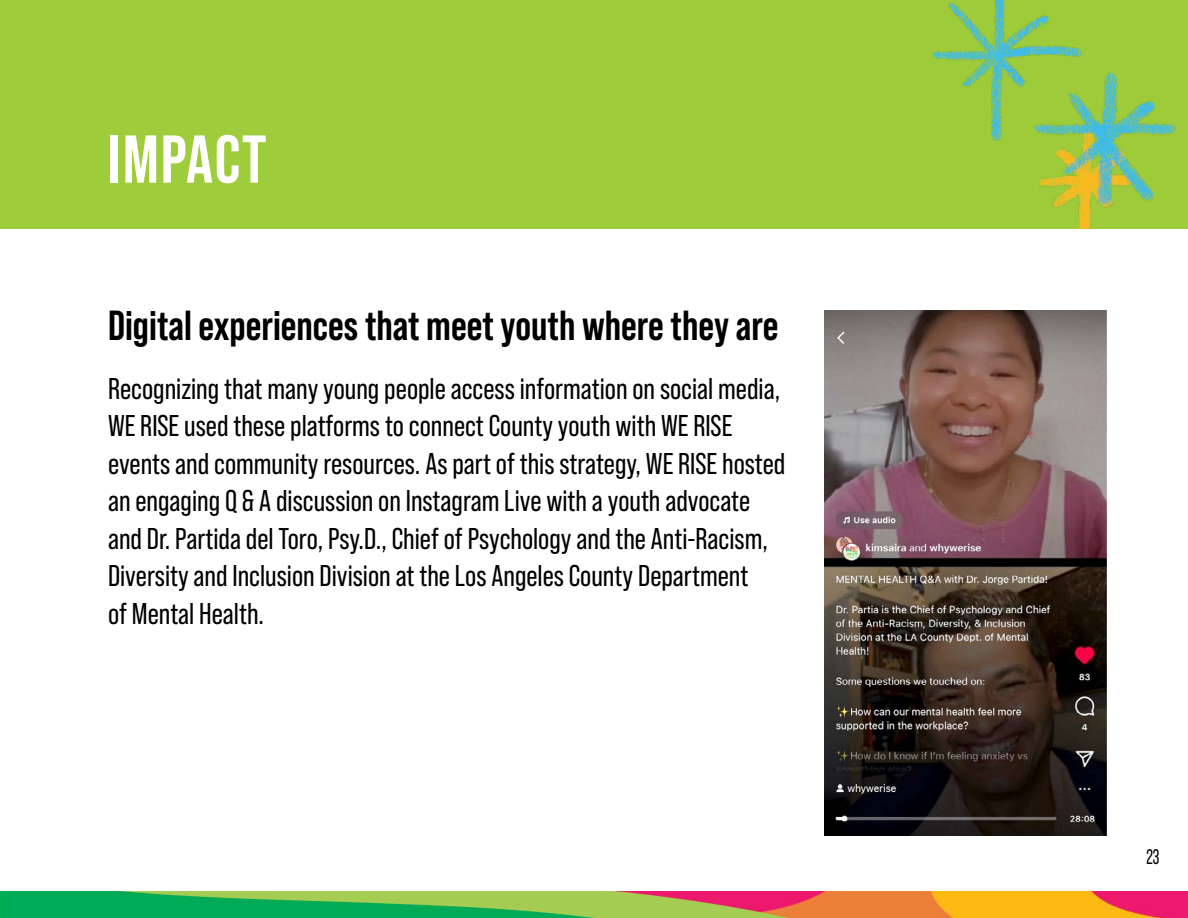
<style>
.page{position:relative;width:1188px;height:918px;background:#fff}
.page>*{position:absolute;margin:0;border:0;box-sizing:border-box;transform-origin:0 0}
.t1{font:700 67.5px "Bebas Neue Pro";letter-spacing:.025em;color:#fff}
.t2{font:700 42px "Bebas Neue Pro";color:#000}
.t3{font:30px/37.5px "Bebas Neue Pro";color:#000}
.t4{font:21px "Bebas Neue Pro";color:#000;scale:.83 1}
</style>
<div class="page">
<div style="left:0;top:0;width:1188px;height:228px;background:#9fcc3b"></div>
<img style="left:933px;top:0;width:244px;height:228px">
<img style="left:824px;top:310px;width:283px;height:526px">
<img style="left:0;top:891px;width:1188px;height:27px">
<h1 class="t1" style="left:108px;top:121px;width:160px">IMPACT</h1>
<h2 class="t2" style="left:108px;top:301px;width:672px">Digital experiences that meet youth where they are</h2>
<p class="t3" style="left:108px;top:370px;width:679px">Recognizing that many young people access information on social media, WE RISE used these platforms to connect County youth with WE RISE events and community resources. As part of this strategy, WE RISE hosted an engaging Q &amp; A discussion on Instagram Live with a youth advocate and Dr. Partida del Toro, Psy.D., Chief of Psychology and the Anti-Racism, Diversity and Inclusion Division at the Los Angeles County Department<br>of Mental Health.</p>
<p class="t4" style="left:1146px;top:845px;width:17px">23</p>
</div>
